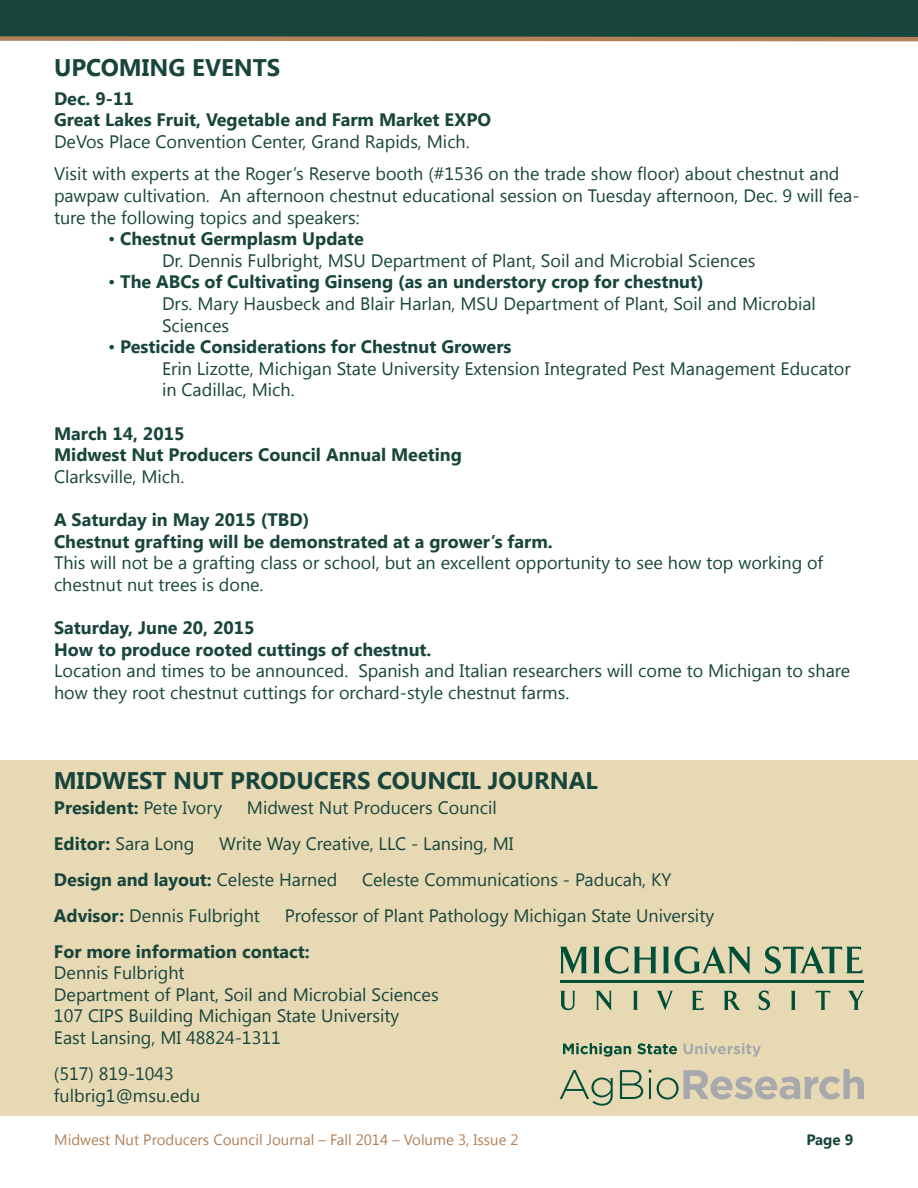
<style>
.page{position:relative;width:918px;height:1188px;background:#fff}
.page>*{position:absolute;margin:0;border:0;box-sizing:border-box;transform-origin:0 0}
.t1{font:700 24px "Segoe UI";color:#18453b}
.t2{font:18px/21.6px "Segoe UI";color:#18453b}
.t3{font:700 18px "Segoe UI";color:#18453b}
.t4{font:15px "Segoe UI";color:#b28059}
.t5{font:700 15px "Segoe UI";color:#18453b}
.s1{font-weight:400}
.s2{font-weight:700}
</style>
<div class="page">
<div style="left:0;top:0;width:918px;height:39px;background:#18453b"></div>
<svg style="left:0;top:36px;width:918px;height:6px;background:#ae8d6e"></svg>
<div style="left:0;top:760px;width:918px;height:355px;background:#e8d9b5"></div>
<svg style="left:560px;top:1070px;width:53px;height:36px"></svg>
<svg style="left:620px;top:1070px;width:23px;height:29px"></svg>
<hr style="left:649px;top:1078px;width:2px;height:21px;background:#004f38">
<svg style="left:657px;top:1069px;width:207px;height:30px"></svg>
<svg style="left:563px;top:1043px;width:68px;height:14px"></svg>
<svg style="left:637px;top:1043px;width:40px;height:11px"></svg>
<svg style="left:684px;top:1043px;width:77px;height:14px"></svg>
<svg style="left:560px;top:991px;width:15px;height:19px"></svg>
<svg style="left:595px;top:991px;width:17px;height:20px"></svg>
<svg style="left:633px;top:991px;width:5px;height:19px"></svg>
<svg style="left:656px;top:991px;width:17px;height:20px"></svg>
<svg style="left:692px;top:991px;width:12px;height:19px"></svg>
<svg style="left:724px;top:991px;width:17px;height:19px"></svg>
<svg style="left:759px;top:990px;width:11px;height:20px"></svg>
<svg style="left:791px;top:991px;width:5px;height:19px"></svg>
<svg style="left:816px;top:991px;width:14px;height:19px"></svg>
<svg style="left:848px;top:991px;width:16px;height:19px"></svg>
<svg style="left:560px;top:947px;width:27px;height:27px"></svg>
<svg style="left:593px;top:946px;width:64px;height:28px"></svg>
<svg style="left:663px;top:946px;width:88px;height:28px"></svg>
<svg style="left:765px;top:946px;width:98px;height:28px"></svg>
<hr style="left:560px;top:980px;width:303px;height:2px;background:#004f38">
<p class="t1" style="left:54px;top:50px;width:228px">UPCOMING EVENTS</p>
<p class="t3" style="left:54px;top:86px;width:81px">Dec. 9-11</p>
<p class="t3" style="left:54px;top:107px;width:439px">Great Lakes Fruit, Vegetable and Farm Market EXPO</p>
<p class="t2" style="left:54px;top:130px;width:417px">DeVos Place Convention Center, Grand Rapids, Mich.</p>
<p class="t2" style="left:54px;top:162px;width:807px">Visit with experts at the Roger’s Reserve booth (#1536 on the trade show floor) about chestnut and pawpaw cultivation. An afternoon chestnut educational session on Tuesday afternoon, Dec. 9 will fea&shy;ture the following topics and speakers:</p>
<p class="t3" style="left:108px;top:226px;width:257px"><span class="s1">•</span> Chestnut Germplasm Update</p>
<p class="t2" style="left:162px;top:249px;width:595px">Dr. Dennis Fulbright, MSU Department of Plant, Soil and Microbial Sciences</p>
<p class="t3" style="left:108px;top:269px;width:597px"><span class="s1">•</span> The ABCs of Cultivating Ginseng (as an understory crop for chestnut)</p>
<p class="t2" style="left:162px;top:292px;width:655px">Drs. Mary Hausbeck and Blair Harlan, MSU Department of Plant, Soil and Microbial</p>
<p class="t2" style="left:162px;top:314px;width:69px">Sciences</p>
<p class="t3" style="left:108px;top:334px;width:405px"><span class="s1">•</span> Pesticide Considerations for Chestnut Growers</p>
<p class="t2" style="left:162px;top:357px;width:690px">Erin Lizotte, Michigan State University Extension Integrated Pest Management Educator</p>
<p class="t2" style="left:162px;top:378px;width:134px">in Cadillac, Mich.</p>
<p class="t3" style="left:54px;top:420px;width:132px">March 14, 2015</p>
<p class="t3" style="left:54px;top:442px;width:409px">Midwest Nut Producers Council Annual Meeting</p>
<p class="t2" style="left:54px;top:465px;width:132px">Clarksville, Mich.</p>
<p class="t3" style="left:54px;top:507px;width:257px">A Saturday in May 2015 (TBD)</p>
<p class="t3" style="left:54px;top:528px;width:500px">Chestnut grafting will be demonstrated at a grower’s farm.</p>
<p class="t2" style="left:54px;top:551px;width:771px">This will not be a grafting class or school, but an excellent opportunity to see how top working of chestnut nut trees is done.</p>
<p class="t3" style="left:54px;top:615px;width:202px">Saturday, June 20, 2015</p>
<p class="t3" style="left:54px;top:636px;width:379px">How to produce rooted cuttings of chestnut.</p>
<p class="t2" style="left:54px;top:659px;width:798px">Location and times to be announced. Spanish and Italian researchers will come to Michigan to share how they root chestnut cuttings for orchard-style chestnut farms.</p>
<p class="t1" style="left:54px;top:763px;width:545px">MIDWEST NUT PRODUCERS COUNCIL JOURNAL</p>
<p class="t3" style="left:54px;top:794px;width:170px">President: <span class="s1">Pete Ivory</span></p>
<p class="t2" style="left:247px;top:796px;width:251px">Midwest Nut Producers Council</p>
<p class="t2" style="left:54px;top:832px;width:142px"><span class="s2">Editor:</span> Sara Long</p>
<p class="t2" style="left:219px;top:832px;width:296px">Write Way Creative, LLC - Lansing, MI</p>
<p class="t3" style="left:54px;top:866px;width:285px">Design and layout: <span class="s1">Celeste Harned</span></p>
<p class="t2" style="left:362px;top:868px;width:311px">Celeste Communications - Paducah, KY</p>
<p class="t2" style="left:54px;top:904px;width:208px"><span class="s2">Advisor:</span> Dennis Fulbright</p>
<p class="t2" style="left:285px;top:904px;width:431px">Professor of Plant Pathology Michigan State University</p>
<p class="t3" style="left:54px;top:938px;width:257px">For more information contact:</p>
<p class="t2" style="left:54px;top:961px;width:132px">Dennis Fulbright</p>
<p class="t2" style="left:54px;top:983px;width:386px">Department of Plant, Soil and Microbial Sciences</p>
<p class="t2" style="left:54px;top:1004px;width:347px">107 CIPS Building Michigan State University</p>
<p class="t2" style="left:54px;top:1026px;width:228px">East Lansing, MI 48824-1311</p>
<p class="t2" style="left:54px;top:1062px;width:122px">(517) 819-1043</p>
<p class="t2" style="left:54px;top:1084px;width:148px">fulbrig1@msu.edu</p>
<p class="t4" style="left:54px;top:1129px;width:466px">Midwest Nut Producers Council Journal – Fall 2014 – Volume 3, Issue 2</p>
<p class="t5" style="left:806px;top:1129px;width:49px">Page 9</p>
</div>
